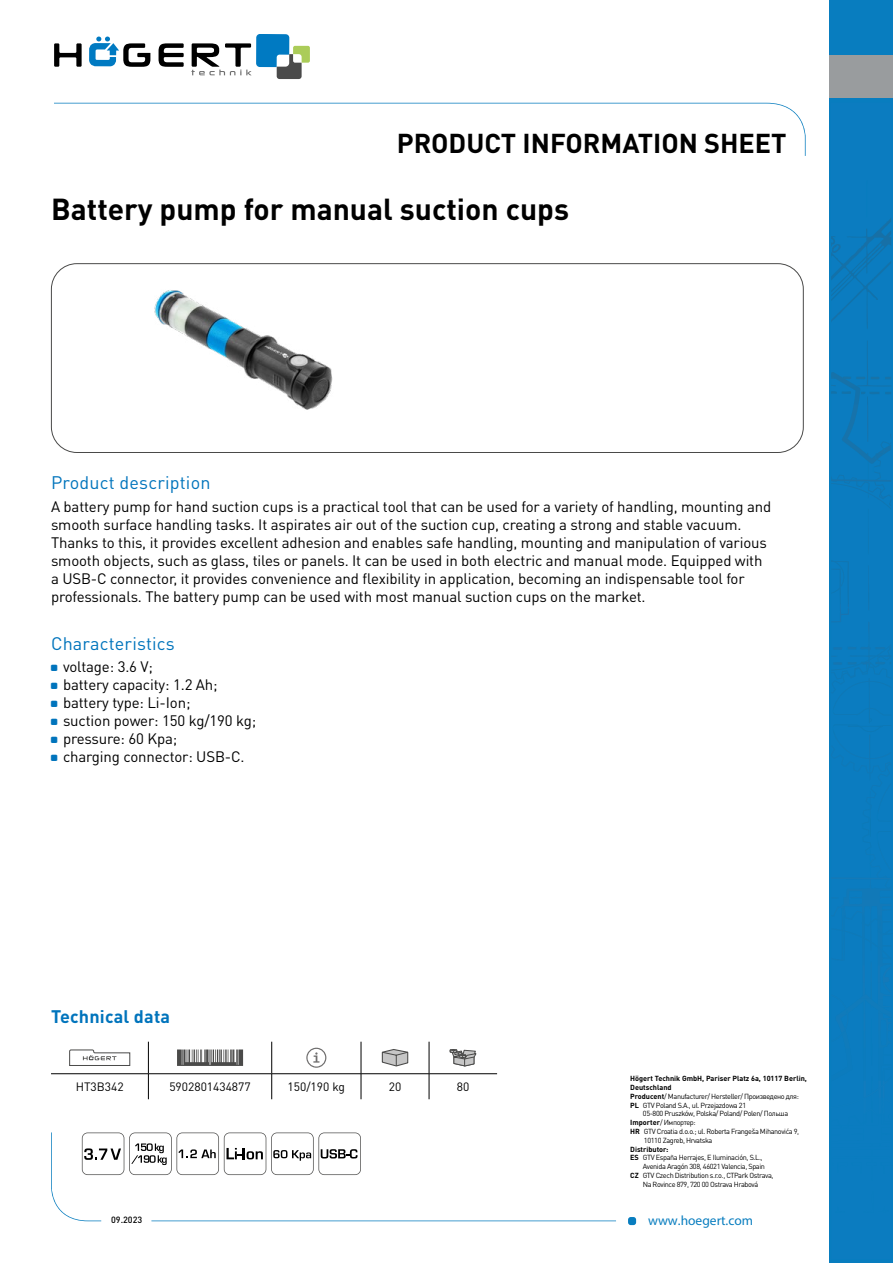
<style>
.page{position:relative;width:893px;height:1263px;background:#fff}
.page>*{position:absolute;margin:0;border:0;box-sizing:border-box;transform-origin:0 0}
.t1{font:700 30px "DIN Pro";color:#000}
.t2{font:700 27px "DIN Pro";color:#000}
.t3{font:18px "DIN Pro";letter-spacing:.01em;color:#0074bc}
.t4{font:700 18px "DIN Pro";letter-spacing:.01em;color:#0074bc}
.t5{font:15px/18px "DIN Pro";letter-spacing:-.01em;color:#000}
.t6{font:13.5px "Myriad Pro";color:#087dbf}
.t7{font:12px "DIN Pro";color:#000}
.t8{font:500 9px "DIN Pro";color:#000}
.t9{font:7.35px "DIN Pro";letter-spacing:-.05em;color:#000}
.t10{font:700 7.35px "DIN Pro";color:#000}
.s1{font-weight:700}
</style>
<div class="page">
<svg style="left:54px;top:43px;width:28px;height:24px"></svg>
<svg style="left:159px;top:43px;width:25px;height:24px"></svg>
<svg style="left:89px;top:37px;width:61px;height:30px"></svg>
<svg style="left:191px;top:34px;width:119px;height:45px"></svg>
<svg style="left:54px;top:103px;width:752px;height:53px"></svg>
<div style="left:628px;top:1217px;width:8px;height:8px;background:#087dbf;border-radius:3px"></div>
<svg style="left:51px;top:1132px;width:565px;height:89px"></svg>
<div style="left:830px;top:0;width:63px;height:1263px;background:#087dbf"></div>
<img style="left:831px;top:273px;width:50px;height:56px">
<img style="left:867px;top:222px;width:24px;height:44px">
<img style="left:831px;top:222px;width:56px;height:42px">
<svg style="left:831px;top:341px;width:60px;height:565px"></svg>
<img style="left:863px;top:906px;width:28px;height:76px">
<img style="left:831px;top:877px;width:60px;height:2px">
<img style="left:848px;top:647px;width:43px;height:3px">
<div style="left:830px;top:56px;width:63px;height:42px;background:#999c9e"></div>
<div style="left:51px;top:263px;width:753px;height:190px;border:1px solid #4a4a49;border-radius:26px"></div>
<svg style="left:82px;top:1132px;width:279px;height:43px"></svg>
<hr style="left:148px;top:1042px;width:1px;height:31px;background:#000">
<hr style="left:271px;top:1042px;width:1px;height:31px;background:#000">
<hr style="left:361px;top:1042px;width:1px;height:31px;background:#000">
<hr style="left:429px;top:1042px;width:1px;height:31px;background:#000">
<svg style="left:148px;top:1074px;width:1px;height:25px"></svg>
<svg style="left:271px;top:1074px;width:1px;height:25px"></svg>
<svg style="left:361px;top:1074px;width:1px;height:25px"></svg>
<svg style="left:429px;top:1074px;width:1px;height:25px"></svg>
<hr style="left:51px;top:1073px;width:97px;height:1px;background:#000">
<hr style="left:148px;top:1073px;width:124px;height:1px;background:#000">
<hr style="left:272px;top:1073px;width:89px;height:1px;background:#000">
<hr style="left:361px;top:1073px;width:68px;height:1px;background:#000">
<hr style="left:429px;top:1073px;width:68px;height:1px;background:#000">
<svg style="left:69px;top:1049px;width:61px;height:17px"></svg>
<svg style="left:177px;top:1049px;width:66px;height:17px"></svg>
<svg style="left:306px;top:1048px;width:20px;height:20px"></svg>
<svg style="left:382px;top:1049px;width:26px;height:17px"></svg>
<svg style="left:450px;top:1049px;width:26px;height:17px"></svg>
<img style="left:154px;top:290px;width:179px;height:120px">
<h2 class="t2" style="left:397px;top:121px;width:391px">PRODUCT INFORMATION SHEET</h2>
<h1 class="t1" style="left:51px;top:184px;width:520px">Battery pump for manual suction cups</h1>
<p class="t3" style="left:51px;top:471px;width:161px">Product description</p>
<p class="t5" style="left:51px;top:497px;width:722px">A battery pump for hand suction cups is a practical tool that can be used for a variety of handling, mounting and smooth surface handling tasks. It aspirates air out of the suction cup, creating a strong and stable vacuum.<br>Thanks to this, it provides excellent adhesion and enables safe handling, mounting and manipulation of various smooth objects, such as glass, tiles or panels. It can be used in both electric and manual mode. Equipped with a USB-C connector, it provides convenience and flexibility in application, becoming an indispensable tool for professionals. The battery pump can be used with most manual suction cups on the market.</p>
<p class="t3" style="left:51px;top:631px;width:125px">Characteristics</p>
<p class="t5" style="left:63px;top:657px;width:195px">voltage: 3.6 V;<br>battery capacity: 1.2 Ah; battery type: Li-Ion;<br>suction power: 150 kg/190 kg; pressure: 60 Kpa;<br>charging connector: USB-C.</p>
<p class="t4" style="left:51px;top:1001px;width:121px">Technical data</p>
<p class="t7" style="left:76px;top:1078px;width:50px">HT3B342</p>
<p class="t7" style="left:169px;top:1078px;width:83px">5902801434877</p>
<p class="t7" style="left:288px;top:1078px;width:59px">150/190 kg</p>
<p class="t7" style="left:389px;top:1078px;width:14px">20</p>
<p class="t7" style="left:457px;top:1078px;width:14px">80</p>
<p class="t10" style="left:630px;top:1072px;width:178px">Högert Technik GmbH, Pariser Platz 6a, 10117 Berlin,</p>
<p class="t10" style="left:630px;top:1081px;width:43px">Deutschland</p>
<p class="t9" style="left:630px;top:1091px;width:170px"><span class="s1">Producent</span>/ Manufacturer/ Hersteller/ Произведено для:</p>
<p class="t9" style="left:630px;top:1100px;width:117px"><span class="s1">PL</span> GTV Poland S.A., ul. Przejazdowa 21</p>
<p class="t9" style="left:643px;top:1109px;width:147px">05-800 Pruszków, Polska/ Poland/ Polen/ Польша</p>
<p class="t9" style="left:630px;top:1117px;width:67px"><span class="s1">Importer</span>/ Импортер:</p>
<p class="t9" style="left:630px;top:1126px;width:171px"><span class="s1">HR</span> GTV Croatia d.o.o.; ul. Roberta Frangeša Mihanovića 9,</p>
<p class="t9" style="left:644px;top:1135px;width:70px">10110 Zagreb, Hrvatska</p>
<p class="t10" style="left:630px;top:1143px;width:40px">Distributor:</p>
<p class="t9" style="left:630px;top:1153px;width:134px"><span class="s1">ES</span> GTV España Herrajes, E Iluminación, S.L.,</p>
<p class="t9" style="left:643px;top:1161px;width:124px">Avenida Aragón 308, 46021 Valencia, Spain</p>
<p class="t9" style="left:630px;top:1170px;width:145px"><span class="s1">CZ</span> GTV Czech Distribution s.r.o., CTPark Ostrava,</p>
<p class="t9" style="left:643px;top:1179px;width:117px">Na Rovince 879, 720 00 Ostrava Hrabová</p>
<p class="t8" style="left:111px;top:1213px;width:33px">09.2023</p>
<p class="t6" style="left:648px;top:1212px;width:107px">www.hoegert.com</p>
</div>
